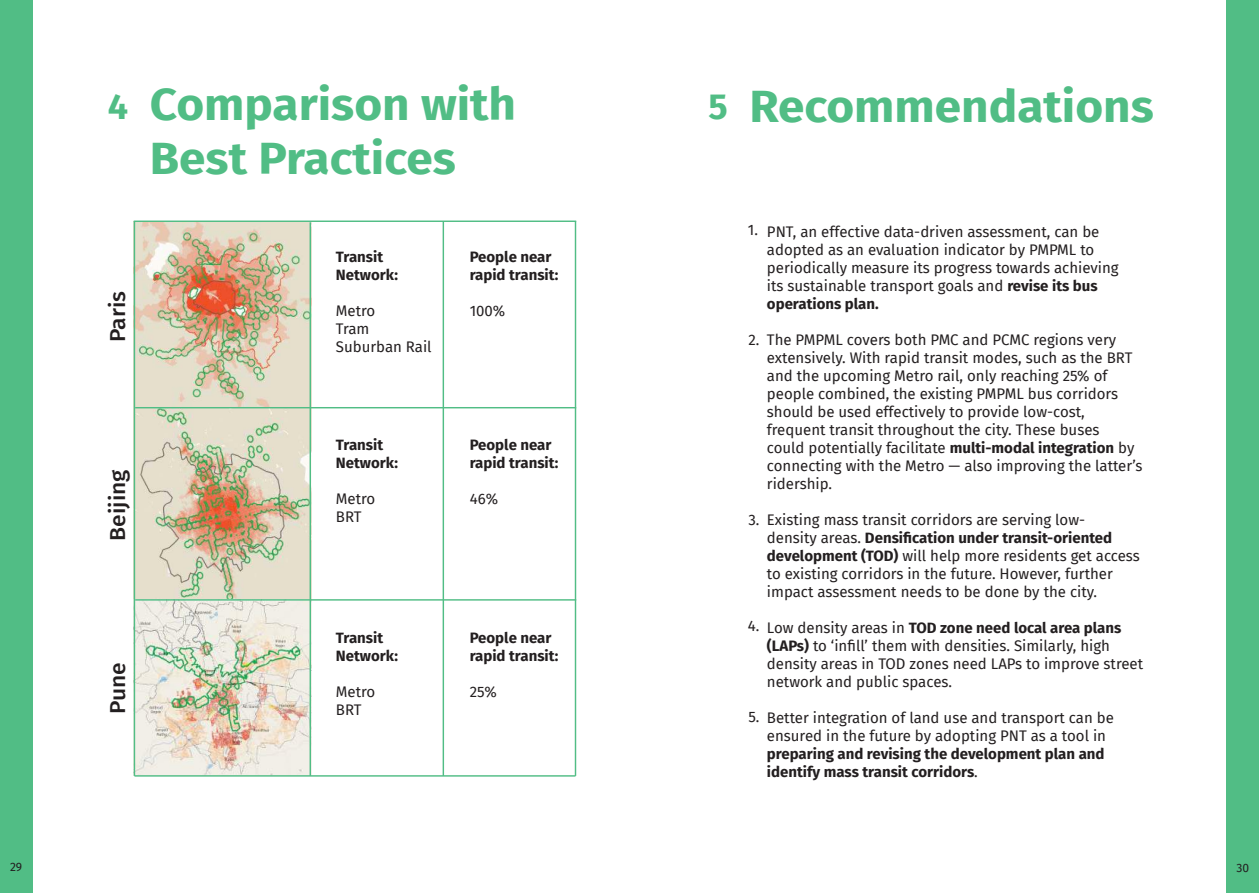
<style>
.page{position:relative;width:1259px;height:893px;background:#fff}
.page>*{position:absolute;margin:0;border:0;box-sizing:border-box;transform-origin:0 0}
.t1{font:700 45px/54px "Fira Sans";color:#51bd85;scale:1.06 1}
.t2{font:700 36px "Fira Sans";color:#51bd85}
.t3{font:500 21.6px "Fira Sans";color:#231f20;scale:1.05 1}
.t4{font:15px/18px "Fira Sans";color:#231f20}
.t5{font:700 15px/18px "Fira Sans";color:#231f20}
.t6{font:12px "Fira Sans";color:#231f20}
.s1{font-size:36px}
.s2{font-weight:700}
.s3{font-weight:400}
</style>
<div class="page">
<img style="left:135px;top:222px;width:174px;height:553px">
<div style="left:0;top:0;width:32px;height:893px;background:#51bd85"></div>
<hr style="left:442px;top:221px;width:2px;height:555px;background:#51bd85">
<hr style="left:575px;top:221px;width:1px;height:555px;background:#51bd85">
<hr style="left:309px;top:222px;width:2px;height:554px;background:#51bd85">
<hr style="left:134px;top:221px;width:1px;height:555px;background:#51bd85">
<hr style="left:134px;top:221px;width:442px;height:1px;background:#51bd85">
<hr style="left:135px;top:407px;width:441px;height:1px;background:#51bd85">
<hr style="left:135px;top:599px;width:441px;height:2px;background:#51bd85">
<hr style="left:134px;top:775px;width:441px;height:2px;background:#51bd85">
<div style="left:1226px;top:0;width:33px;height:893px;background:#51bd85"></div>
<p class="t6" style="left:10px;top:858px;width:14px">29</p>
<h2 class="t2" style="left:108px;top:77px;width:22px">4</h2>
<h1 class="t1" style="left:150px;top:75px;width:347px">Comparison with<br>Best Practices</h1>
<h3 class="t3" style="left:100px;top:342px;width:50px;rotate:-90deg">Paris</h3>
<p class="t5" style="left:336px;top:247px;width:64px">Transit<br>Network:</p>
<p class="t4" style="left:336px;top:302px;width:97px">Metro<br>Tram<br>Suburban Rail</p>
<p class="t5" style="left:470px;top:247px;width:90px">People near rapid transit:</p>
<p class="t4" style="left:470px;top:302px;width:37px">100%</p>
<h3 class="t3" style="left:100px;top:541px;width:69px;rotate:-90deg">Beijing</h3>
<p class="t5" style="left:336px;top:434px;width:64px">Transit<br>Network:</p>
<p class="t4" style="left:336px;top:489px;width:41px">Metro<br>BRT</p>
<p class="t5" style="left:470px;top:434px;width:90px">People near rapid transit:</p>
<p class="t4" style="left:470px;top:489px;width:30px">46%</p>
<h3 class="t3" style="left:100px;top:714px;width:51px;rotate:-90deg">Pune</h3>
<p class="t5" style="left:336px;top:628px;width:64px">Transit<br>Network:</p>
<p class="t4" style="left:336px;top:682px;width:41px">Metro<br>BRT</p>
<p class="t5" style="left:470px;top:628px;width:90px">People near rapid transit:</p>
<p class="t4" style="left:470px;top:682px;width:29px">25%</p>
<h1 class="t1" style="left:708px;top:76px;width:422px"><span class="s1">5</span> Recommendations</h1>
<p class="t4" style="left:748px;top:221px;width:12px">1.</p>
<p class="t4" style="left:748px;top:330px;width:13px">2.</p>
<p class="t4" style="left:748px;top:511px;width:13px">3.</p>
<p class="t4" style="left:748px;top:616px;width:13px">4.</p>
<p class="t4" style="left:748px;top:707px;width:13px">5.</p>
<p class="t4" style="left:767px;top:222px;width:353px">PNT, an effective data-driven assessment, can be adopted as an evaluation indicator by PMPML to periodically measure its progress towards achieving its sustainable transport goals and <span class="s2">revise its bus operations plan.</span></p>
<p class="t4" style="left:767px;top:330px;width:377px">The PMPML covers both PMC and PCMC regions very extensively. With rapid transit modes, such as the BRT and the upcoming Metro rail, only reaching 25% of people combined, the existing PMPML bus corridors should be used effectively to provide low-cost, frequent transit throughout the city. These buses<br>could potentially facilitate <span class="s2">multi-modal integration</span> by connecting with the Metro — also improving the latter’s ridership.</p>
<p class="t4" style="left:767px;top:510px;width:374px">Existing mass transit corridors are serving low-<br>density areas. <span class="s2">Densification under transit-oriented development (TOD)</span> will help more residents get access to existing corridors in the future. However, further impact assessment needs to be done by the city.</p>
<p class="t4" style="left:767px;top:618px;width:378px">Low density areas in <span class="s2">TOD zone need local area plans (LAPs)</span> to ‘infill’ them with densities. Similarly, high density areas in TOD zones need LAPs to improve street network and public spaces.</p>
<p class="t4" style="left:767px;top:708px;width:348px">Better integration of land use and transport can be ensured in the future by adopting PNT as a tool in</p>
<p class="t5" style="left:767px;top:744px;width:339px">preparing and revising the development plan and identify mass transit corridors<span class="s3">.</span></p>
<p class="t6" style="left:1236px;top:858px;width:14px">30</p>
</div>
